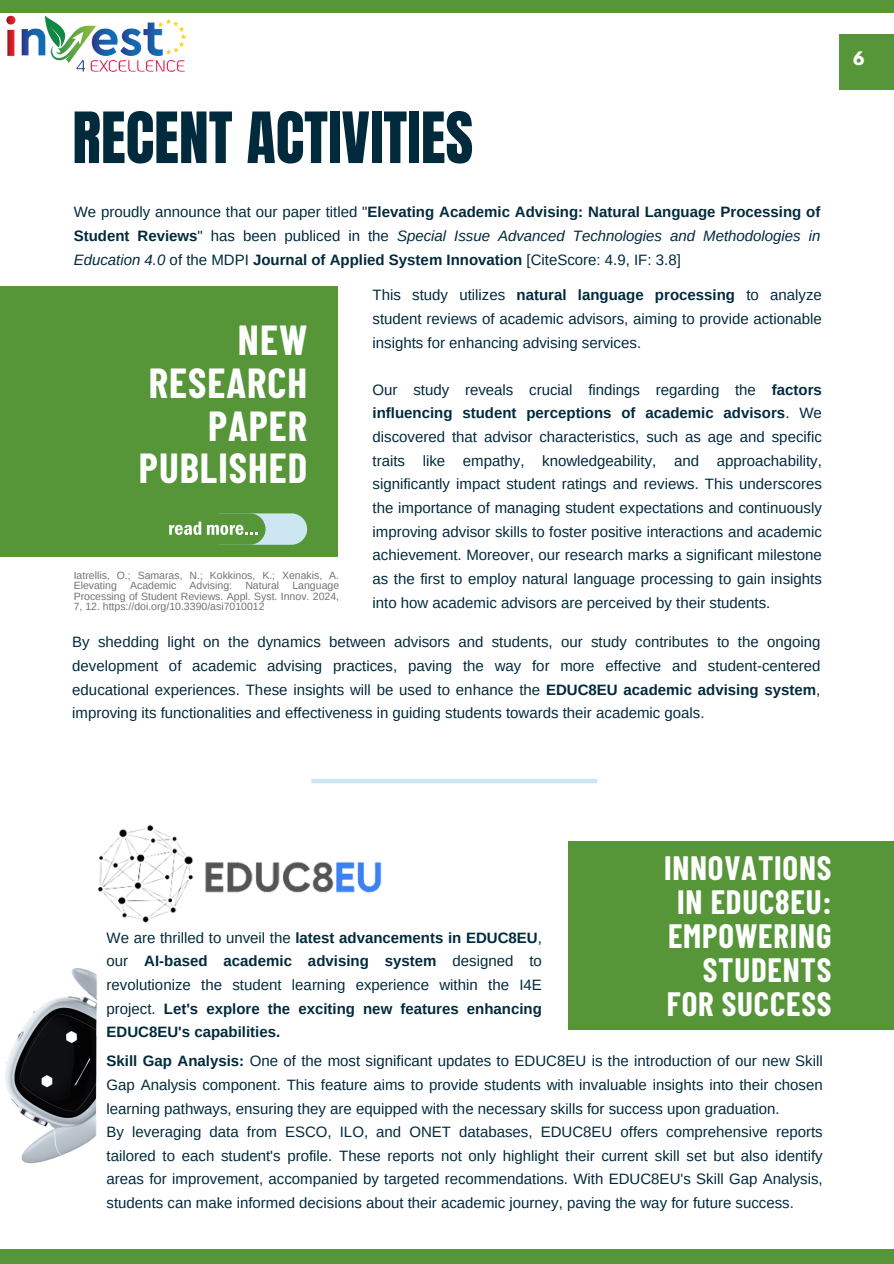
<style>
.page{position:relative;width:894px;height:1264px;background:#fff}
.page>*{position:absolute;margin:0;border:0;box-sizing:border-box;transform-origin:0 0}
.t1{font:60px "Anton";color:#022a3d}
.t2{font:700 41.1px/42.8px "Barlow Condensed";letter-spacing:.025em;color:#fff;text-align:right}
.t3{font:700 33px/33.8px "Barlow Condensed";letter-spacing:.025em;color:#fff;text-align:right}
.t4{font:700 16.5px "League Spartan";color:#fff}
.t5{font:15px/23.7px "Arimo";color:#022a3d;text-align:justify}
.t6{font:700 15px/23.7px "Arimo";color:#022a3d;text-align:justify}
.t7{font:10.5px/10.5px "Arimo";color:#737373}
.s1{font-weight:400}
.s2{font-weight:400;font-style:italic}
.s3{font-weight:700}
</style>
<div class="page">
<div style="left:0;top:0;width:893px;height:12px;background:#569639"></div>
<div style="left:0;top:1249px;width:893px;height:14px;background:#569639"></div>
<div style="left:839px;top:34px;width:54px;height:55px;background:#569639"></div>
<div style="left:0;top:286px;width:338px;height:270px;background:#569639"></div>
<div style="left:206px;top:513px;width:101px;height:31px;background:#cde7f2;border-radius:16px"></div>
<div style="left:160px;top:513px;width:105px;height:31px;background:#569639;border-radius:16px"></div>
<svg style="left:169px;top:521px;width:32px;height:14px"></svg>
<svg style="left:207px;top:525px;width:51px;height:10px"></svg>
<div style="left:567px;top:841px;width:326px;height:188px;background:#569639"></div>
<img style="left:1px;top:12px;width:190px;height:60px">
<img style="left:5px;top:968px;width:92px;height:196px">
<div style="left:311px;top:778px;width:286px;height:5px;background:#cde7f2"></div>
<img style="left:98px;top:824px;width:284px;height:99px">
<h1 class="t1" style="left:72px;top:95px;width:402px">RECENT ACTIVITIES</h1>
<p class="t6" style="left:74px;top:200px;width:748px"><span class="s1">We proudly announce that our paper titled "</span>Elevating Academic Advising: Natural Language Processing of Student Reviews<span class="s1">" has been publiced in the</span> <span class="s2">Special Issue Advanced Technologies and Methodologies in Education 4.0</span> <span class="s1">of the MDPI</span> Journal of Applied System Innovation <span class="s1">[CiteScore: 4.9, IF: 3.8]</span></p>
<p class="t5" style="left:372px;top:283px;width:450px">This study utilizes <span class="s3">natural language processing</span> to analyze student reviews of academic advisors, aiming to provide actionable insights for enhancing advising services.</p>
<p class="t5" style="left:372px;top:378px;width:450px">Our study reveals crucial findings regarding the <span class="s3">factors influencing student perceptions of academic advisors</span>. We discovered that advisor characteristics, such as age and specific traits like empathy, knowledgeability, and approachability, significantly impact student ratings and reviews. This underscores the importance of managing student expectations and continuously improving advisor skills to foster positive interactions and academic achievement. Moreover, our research marks a significant milestone as the first to employ natural language processing to gain insights into how academic advisors are perceived by their students.</p>
<h2 class="t2" style="left:139px;top:317px;width:170px">NEW<br>RESEARCH<br>PAPER<br>PUBLISHED</h2>
<p class="t7" style="left:74px;top:570px;width:267px">Iatrellis, O.; Samaras, N.; Kokkinos, K.; Xenakis, A.<br>Elevating</p>
<p class="t7" style="left:130px;top:580px;width:48px">Academic</p>
<p class="t7" style="left:189px;top:580px;width:44px">Advising:</p>
<p class="t7" style="left:245px;top:580px;width:35px">Natural</p>
<p class="t7" style="left:74px;top:580px;width:267px;text-align:justify;text-indent:219px">Language Processing of Student Reviews. Appl. Syst. Innov. 2024, 7, 12. https://doi.org/10.3390/asi7010012</p>
<p class="t5" style="left:72px;top:630px;width:749px">By shedding light on the dynamics between advisors and students, our study contributes to the ongoing development of academic advising practices, paving the way for more effective and student-centered educational experiences. These insights will be used to enhance the <span class="s3">EDUC8EU academic advising system</span>, improving its functionalities and effectiveness in guiding students towards their academic goals.</p>
<p class="t4" style="left:852px;top:51px;width:13px">6</p>
<h3 class="t3" style="left:664px;top:850px;width:169px">INNOVATIONS<br>IN EDUC8EU:<br>EMPOWERING<br>STUDENTS<br>FOR SUCCESS</h3>
<p class="t6" style="left:107px;top:925px;width:436px"><span class="s1">We are thrilled to unveil the</span> latest advancements in EDUC8EU<span class="s1">, our</span> AI-based academic advising system <span class="s1">designed to revolutionize the student learning experience within the I4E project.</span> Let's explore the exciting new features enhancing EDUC8EU's capabilities.</p>
<p class="t5" style="left:107px;top:1049px;width:717px;text-align:left"><span class="s3">Skill Gap Analysis:</span> One of the most significant updates to EDUC8EU is the introduction of our new Skill Gap Analysis component. This feature aims to provide students with invaluable insights into their chosen learning pathways, ensuring they are equipped with the necessary skills for success upon graduation.<br>By leveraging data from ESCO, ILO, and ONET databases, EDUC8EU offers comprehensive reports tailored to each student's profile. These reports not only highlight their current skill set but also identify areas for improvement, accompanied by targeted recommendations. With EDUC8EU's Skill Gap Analysis, students can make informed decisions about their academic journey, paving the way for future success.</p>
</div>
